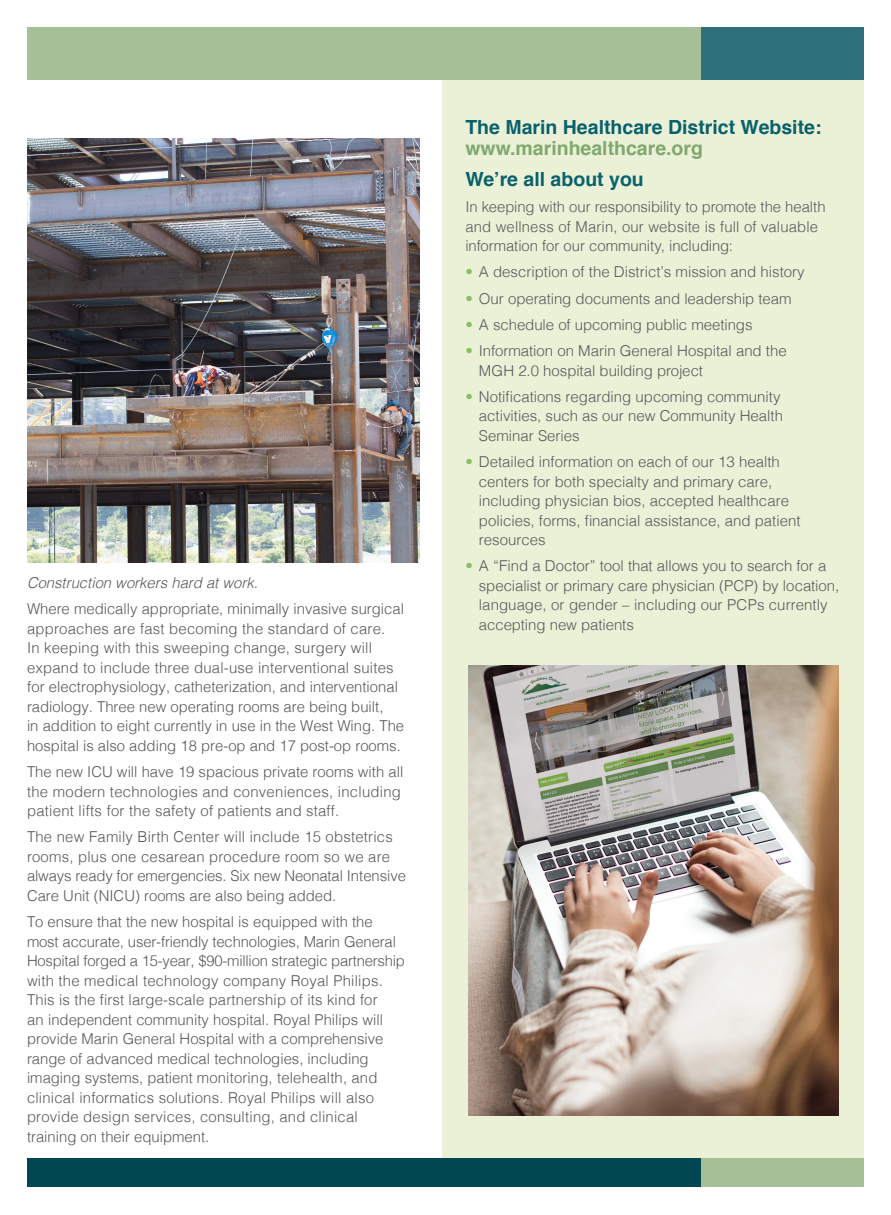
<style>
.page{position:relative;width:891px;height:1215px;background:#fff}
.page>*{position:absolute;margin:0;border:0;box-sizing:border-box;transform-origin:0 0}
.Sm__SideBar_Subhead{font:700 19.5px/21px "Helvetica";color:#09616c}
.Body_Copy{font:300 15px/19.5px "Helvetica";color:#57585a}
.Body_Copy-2{font:300 15px/19.5px "Helvetica";letter-spacing:.02em;color:#57585a}
.Body_Copy-3{font:italic 300 15px "Helvetica";color:#57585a}
.s1{color:#80a86f}
.s2{color:#89c05e}
</style>
<div class="page">
<div style="left:443px;top:79px;width:421px;height:1081px;background:#ebf1d7"></div>
<div style="left:27px;top:27px;width:674px;height:53px;background:#a6bf96"></div>
<div style="left:701px;top:27px;width:163px;height:53px;background:#2d6f7a"></div>
<div style="left:27px;top:1158px;width:674px;height:29px;background:#004752"></div>
<div style="left:701px;top:1158px;width:163px;height:29px;background:#a6bf96"></div>
<img style="left:469px;top:666px;width:369px;height:450px">
<img style="left:27px;top:139px;width:392px;height:423px">
<p class="Body_Copy-3" style="left:27px;top:570px;width:233px">Construction workers hard at work.</p>
<p class="Body_Copy" style="left:27px;top:598px;width:379px">Where medically appropriate, minimally invasive surgical approaches are fast becoming the standard of care.<br>In keeping with this sweeping change, surgery will expand to include three dual-use interventional suites for electrophysiology, catheterization, and interventional radiology. Three new operating rooms are being built,<br>in addition to eight currently in use in the West Wing. The hospital is also adding 18 pre-op and 17 post-op rooms.</p>
<p class="Body_Copy-2" style="left:27px;top:761px;width:378px">The new ICU will have 19 spacious private rooms with all the modern technologies and conveniences, including patient lifts for the safety of patients and staff.</p>
<p class="Body_Copy" style="left:27px;top:826px;width:381px">The new Family Birth Center will include 15 obstetrics rooms, plus one cesarean procedure room so we are always ready for emergencies. Six new Neonatal Intensive Care Unit (NICU) rooms are also being added.</p>
<p class="Body_Copy" style="left:27px;top:911px;width:380px">To ensure that the new hospital is equipped with the most accurate, user-friendly technologies, Marin General Hospital forged a 15-year, $90-million strategic partnership with the medical technology company Royal Philips.<br>This is the first large-scale partnership of its kind for<br>an independent community hospital. Royal Philips will provide Marin General Hospital with a comprehensive range of advanced medical technologies, including imaging systems, patient monitoring, telehealth, and clinical informatics solutions. Royal Philips will also provide design services, consulting, and clinical training on their equipment.</p>
<p class="Sm__SideBar_Subhead" style="left:465px;top:117px;width:358px">The Marin Healthcare District Website: <span class="s1">www.marinhealthcare.org</span></p>
<p class="Sm__SideBar_Subhead" style="left:465px;top:169px;width:180px">We’re all about you</p>
<p class="Body_Copy" style="left:465px;top:196px;width:362px">In keeping with our responsibility to promote the health and wellness of Marin, our website is full of valuable information for our community, including:</p>
<p class="Body_Copy" style="left:465px;top:261px;width:341px"><span class="s2">•</span> A description of the District’s mission and history</p>
<p class="Body_Copy" style="left:465px;top:288px;width:328px"><span class="s2">•</span> Our operating documents and leadership team</p>
<p class="Body_Copy" style="left:465px;top:314px;width:289px"><span class="s2">•</span> A schedule of upcoming public meetings</p>
<p class="Body_Copy" style="left:479px;top:340px;width:309px;text-indent:-14px"><span class="s2">•</span> Information on Marin General Hospital and the<br>MGH 2.0 hospital building project</p>
<p class="Body_Copy" style="left:479px;top:386px;width:306px;text-indent:-14px"><span class="s2">•</span> Notifications regarding upcoming community activities, such as our new Community Health<br>Seminar Series</p>
<p class="Body_Copy" style="left:479px;top:451px;width:323px;text-indent:-14px"><span class="s2">•</span> Detailed information on each of our 13 health centers for both specialty and primary care, including physician bios, accepted healthcare policies, forms, financial assistance, and patient resources</p>
<p class="Body_Copy" style="left:479px;top:555px;width:362px;text-indent:-14px"><span class="s2">•</span> A “Find a Doctor” tool that allows you to search for a specialist or primary care physician (PCP) by location, language, or gender – including our PCPs currently accepting new patients</p>
</div>
